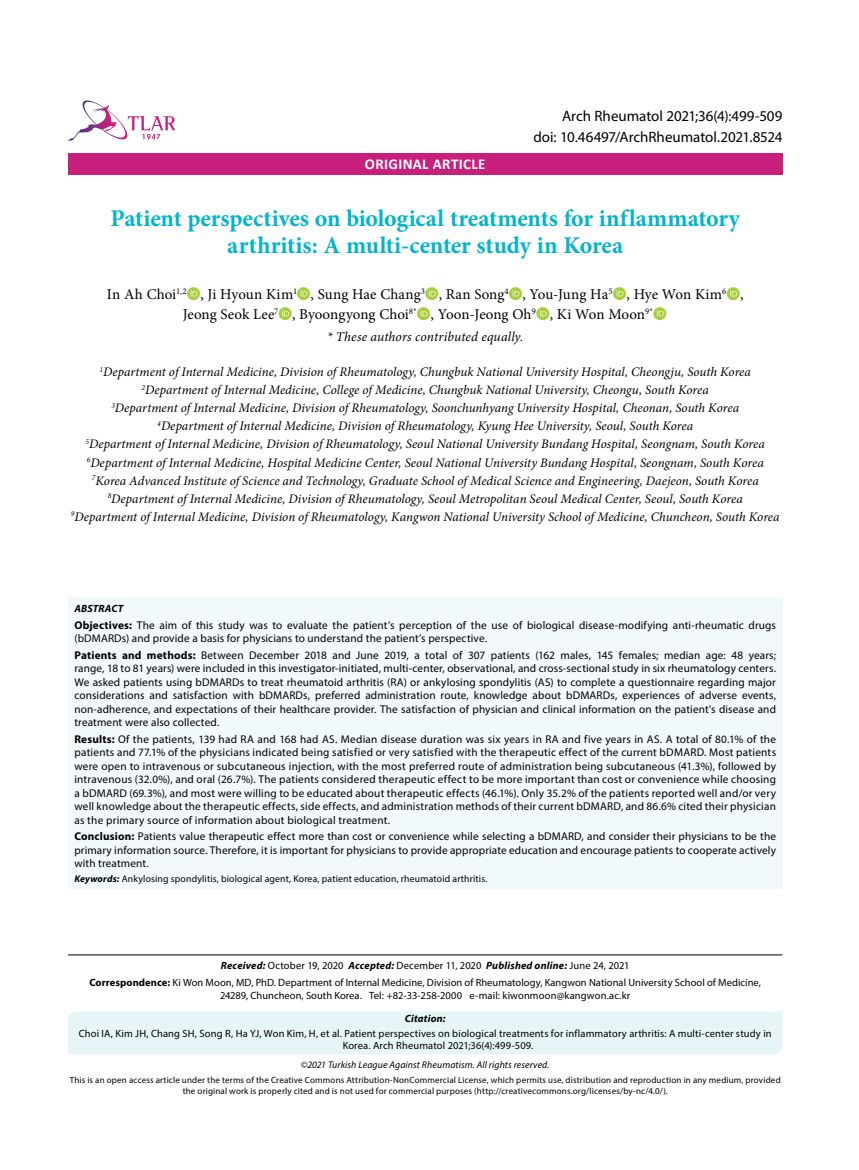
<style>
.page{position:relative;width:859px;height:1170px;background:#fff}
.page>*{position:absolute;margin:0;border:0;box-sizing:border-box;transform-origin:0 0}
.t1{font:700 24px/27px "Minion Pro";letter-spacing:-.005em;color:#00b5cc;text-align:center}
.t2{font:15px/19.5px "Minion Pro";color:#000}
.t3{font:15px "Myriad Pro";letter-spacing:-.005em;color:#000}
.t4{font:700 15px "Calibri";letter-spacing:.02em;color:#fff}
.t5{font:italic 13.5px "Minion Pro";letter-spacing:.01em;color:#000}
.t6{font:italic 13.05px/18px "Minion Pro";color:#000;text-align:center}
.t7{font:11.25px/13.5px "Myriad Pro";letter-spacing:.01em;color:#000;text-align:justify}
.t8{font:10.5px/16.8px "Myriad Pro";letter-spacing:.01em;color:#000;text-align:center}
.t9{font:italic 700 10.5px "Myriad Pro";letter-spacing:.02em;color:#000}
.t10{font:9.75px "Myriad Pro";letter-spacing:.015em;color:#000}
.t11{font:italic 9.75px "Myriad Pro";letter-spacing:.01em;color:#000}
.t12{font:9px/10.8px "Myriad Pro";letter-spacing:.015em;color:#000;text-align:center}
.s1{font-weight:700}
.s2{font-weight:700;font-style:italic}
</style>
<div class="page">
<div style="left:68px;top:153px;width:714px;height:21px;background:#c81e7c"></div>
<svg style="left:68px;top:100px;width:107px;height:41px"></svg>
<div style="left:68px;top:597px;width:714px;height:292px;background:#f1f9fa"></div>
<hr style="left:68px;top:954px;width:714px;height:1px;background:#000">
<div style="left:68px;top:1011px;width:714px;height:43px;background:#e7f5f7"></div>
<h2 class="t3" style="left:562px;top:107px;width:222px">Arch Rheumatol 2021;36(4):499-509</h2>
<h2 class="t3" style="left:533px;top:127px;width:250px">doi: 10.46497/ArchRheumatol.2021.8524</h2>
<h2 class="t4" style="left:365px;top:153px;width:122px">ORIGINAL ARTICLE</h2>
<h1 class="t1" style="left:110px;top:204px;width:631px">Patient perspectives on biological treatments for inflammatory arthritis: A multi-center study in Korea</h1>
<h2 class="t2" style="left:183px;top:285px;width:562px;text-indent:-76px">In Ah Choi<sup>1,2</sup> , Ji Hyoun Kim<sup>1</sup> , Sung Hae Chang<sup>3</sup> , Ran Song<sup>4</sup> , You-Jung Ha<sup>5</sup> , Hye Won Kim<sup>6</sup> ,<br>Jeong Seok Lee<sup>7</sup> , Byoongyong Choi<sup>8*</sup> , Yoon-Jeong Oh<sup>9</sup> , Ki Won Moon<sup>9*</sup></h2>
<p class="t5" style="left:327px;top:328px;width:198px">* These authors contributed equally.</p>
<p class="t6" style="left:71px;top:363px;width:710px"><sup>1</sup>Department of Internal Medicine, Division of Rheumatology, Chungbuk National University Hospital, Cheongju, South Korea <sup>2</sup>Department of Internal Medicine, College of Medicine, Chungbuk National University, Cheongu, South Korea<br><sup>3</sup>Department of Internal Medicine, Division of Rheumatology, Soonchunhyang University Hospital, Cheonan, South Korea<br><sup>4</sup>Department of Internal Medicine, Division of Rheumatology, Kyung Hee University, Seoul, South Korea<br><sup>5</sup>Department of Internal Medicine, Division of Rheumatology, Seoul National University Bundang Hospital, Seongnam, South Korea <sup>6</sup>Department of Internal Medicine, Hospital Medicine Center, Seoul National University Bundang Hospital, Seongnam, South Korea <sup>7</sup>Korea Advanced Institute of Science and Technology, Graduate School of Medical Science and Engineering, Daejeon, South Korea <sup>8</sup>Department of Internal Medicine, Division of Rheumatology, Seoul Metropolitan Seoul Medical Center, Seoul, South Korea<br><sup>9</sup>Department of Internal Medicine, Division of Rheumatology, Kangwon National University School of Medicine, Chuncheon, South Korea</p>
<p class="t9" style="left:74px;top:601px;width:50px">ABSTRACT</p>
<p class="t7" style="left:74px;top:617px;width:703px"><span class="s1">Objectives:</span> The aim of this study was to evaluate the patient’s perception of the use of biological disease-modifying anti-rheumatic drugs (bDMARDs) and provide a basis for physicians to understand the patient’s perspective.</p>
<p class="t7" style="left:74px;top:647px;width:703px"><span class="s1">Patients and methods:</span> Between December 2018 and June 2019, a total of 307 patients (162 males, 145 females; median age: 48 years; range, 18 to 81 years) were included in this investigator-initiated, multi-center, observational, and cross-sectional study in six rheumatology centers.<br>We asked patients using bDMARDs to treat rheumatoid arthritis (RA) or ankylosing spondylitis (AS) to complete a questionnaire regarding major considerations and satisfaction with bDMARDs, preferred administration route, knowledge about bDMARDs, experiences of adverse events, non-adherence, and expectations of their healthcare provider. The satisfaction of physician and clinical information on the patient's disease and treatment were also collected.</p>
<p class="t7" style="left:74px;top:731px;width:703px"><span class="s1">Results:</span> Of the patients, 139 had RA and 168 had AS. Median disease duration was six years in RA and five years in AS. A total of 80.1% of the patients and 77.1% of the physicians indicated being satisfied or very satisfied with the therapeutic effect of the current bDMARD. Most patients were open to intravenous or subcutaneous injection, with the most preferred route of administration being subcutaneous (41.3%), followed by intravenous (32.0%), and oral (26.7%). The patients considered therapeutic effect to be more important than cost or convenience while choosing a bDMARD (69.3%), and most were willing to be educated about therapeutic effects (46.1%). Only 35.2% of the patients reported well and/or very well knowledge about the therapeutic effects, side effects, and administration methods of their current bDMARD, and 86.6% cited their physician as the primary source of information about biological treatment.</p>
<p class="t7" style="left:74px;top:829px;width:703px"><span class="s1">Conclusion:</span> Patients value therapeutic effect more than cost or convenience while selecting a bDMARD, and consider their physicians to be the primary information source. Therefore, it is important for physicians to provide appropriate education and encourage patients to cooperate actively with treatment.</p>
<p class="t10" style="left:74px;top:872px;width:414px"><span class="s2">Keywords:</span> Ankylosing spondylitis, biological agent, Korea, patient education, rheumatoid arthritis.</p>
<p class="t8" style="left:89px;top:957px;width:673px"><span class="s2">Received:</span> October 19, 2020 <span class="s2">Accepted:</span> December 11, 2020 <span class="s2">Published online:</span> June 24, 2021<br><span class="s1">Correspondence:</span> Ki Won Moon, MD, PhD. Department of Internal Medicine, Division of Rheumatology, Kangwon National University School of Medicine,</p>
<p class="t8" style="left:220px;top:986px;width:412px">24289, Chuncheon, South Korea. Tel: +82-33-258-2000 e-mail: kiwonmoon@kangwon.ac.kr</p>
<p class="t9" style="left:405px;top:1011px;width:42px">Citation:</p>
<p class="t8" style="left:343px;top:1026px;width:431px;line-height:12.6px;text-align:left;text-indent:-264px">Choi IA, Kim JH, Chang SH, Song R, Ha YJ, Won Kim, H, et al. Patient perspectives on biological treatments for inflammatory arthritis: A multi-center study in<br>Korea. Arch Rheumatol 2021;36(4):499-509.</p>
<p class="t11" style="left:301px;top:1058px;width:250px">©2021 Turkish League Against Rheumatism. All rights reserved.</p>
<p class="t12" style="left:70px;top:1074px;width:713px">This is an open access article under the terms of the Creative Commons Attribution-NonCommercial License, which permits use, distribution and reproduction in any medium, provided the original work is properly cited and is not used for commercial purposes (http://creativecommons.org/licenses/by-nc/4.0/).</p>
</div>
